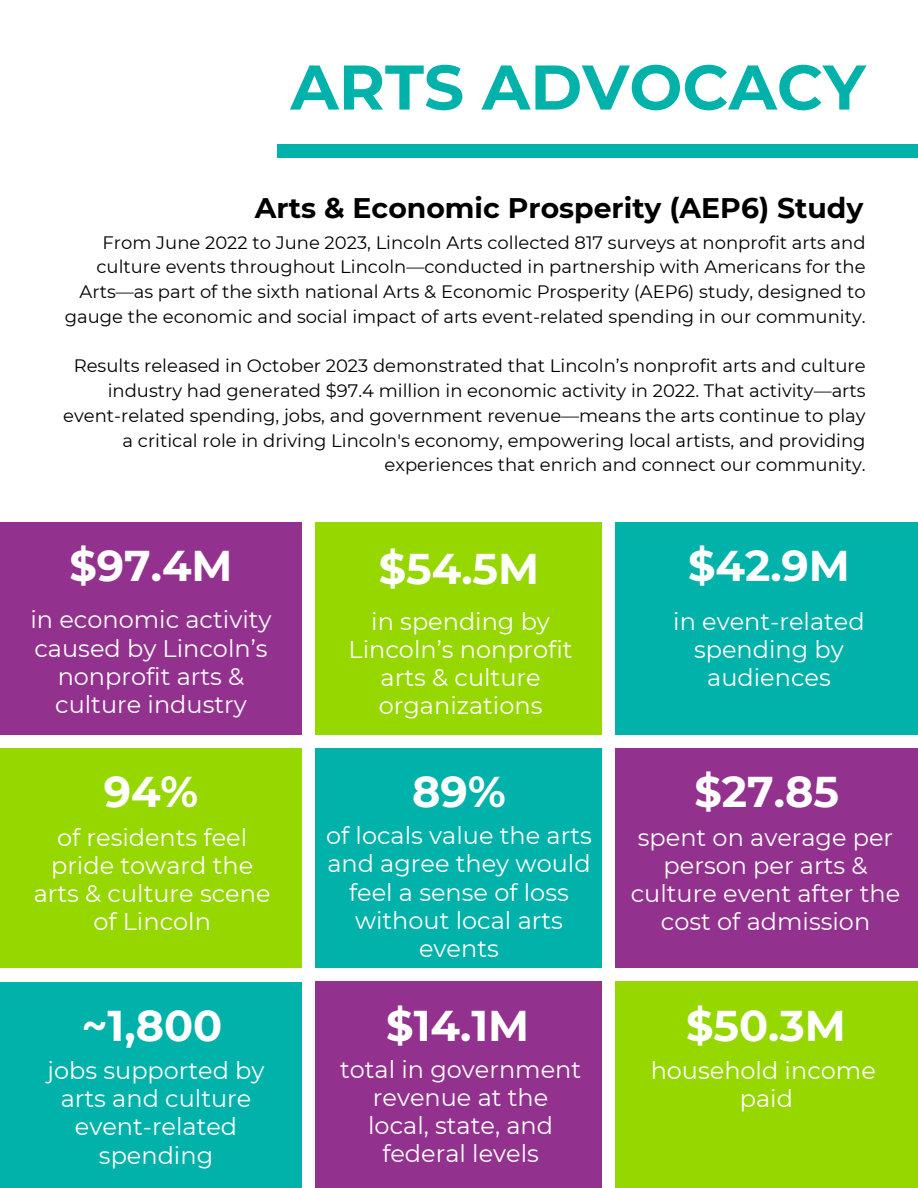
<style>
.page{position:relative;width:918px;height:1188px;background:#fff}
.page>*{position:absolute;margin:0;border:0;box-sizing:border-box;transform-origin:0 0}
.t1{font:700 63px "Montserrat";color:#00b2a9}
.t2{font:700 42.9px "Montserrat";color:#fff}
.t3{font:700 33.45px "Montserrat";color:#fff}
.t4{font:700 28.35px "Montserrat";color:#000}
.t5{font:24px/28.2px "Montserrat";color:#fff;text-align:center}
.t6{font:18px/24.8px "Montserrat";color:#000;text-align:right}
</style>
<div class="page">
<div style="left:277px;top:144px;width:641px;height:14px;background:#00b2a9"></div>
<div style="left:0;top:741px;width:305px;height:229px;background:#97d700"></div>
<div style="left:0;top:515px;width:305px;height:220px;background:#93328e"></div>
<div style="left:0;top:969px;width:305px;height:219px;background:#00b2a9"></div>
<div style="left:0;top:969px;width:304px;height:13px;background:#fff"></div>
<div style="left:307px;top:741px;width:302px;height:227px;background:#00b2a9"></div>
<div style="left:307px;top:514px;width:302px;height:227px;background:#97d700"></div>
<div style="left:307px;top:968px;width:302px;height:220px;background:#93328e"></div>
<div style="left:613px;top:741px;width:305px;height:234px;background:#93328e"></div>
<div style="left:613px;top:514px;width:305px;height:227px;background:#00b2a9"></div>
<div style="left:0;top:509px;width:918px;height:13px;background:#fff"></div>
<div style="left:0;top:735px;width:918px;height:13px;background:#fff"></div>
<div style="left:607px;top:975px;width:311px;height:213px;background:#97d700"></div>
<div style="left:302px;top:509px;width:13px;height:679px;background:#fff"></div>
<div style="left:602px;top:471px;width:13px;height:527px;background:#fff"></div>
<div style="left:0;top:968px;width:918px;height:13px;background:#fff"></div>
<div style="left:602px;top:968px;width:13px;height:220px;background:#fff"></div>
<h1 class="t1" style="left:290px;top:49px;width:577px">ARTS ADVOCACY</h1>
<h5 class="t4" style="left:255px;top:191px;width:610px">Arts &amp; Economic Prosperity (AEP6) Study</h5>
<h2 class="t6" style="left:65px;top:230px;width:802px">From June 2022 to June 2023, Lincoln Arts collected 817 surveys at nonprofit arts and culture events throughout Lincoln—conducted in partnership with Americans for the Arts—as part of the sixth national Arts &amp; Economic Prosperity (AEP6) study, designed to gauge the economic and social impact of arts event-related spending in our community.</h2>
<h6 class="t6" style="left:63px;top:353px;width:804px">Results released in October 2023 demonstrated that Lincoln’s nonprofit arts and culture industry had generated $97.4 million in economic activity in 2022. That activity—arts event-related spending, jobs, and government revenue—means the arts continue to play a critical role in driving Lincoln's economy, empowering local artists, and providing experiences that enrich and connect our community.</h6>
<h6 class="t2" style="left:69px;top:540px;width:165px">$97.4M</h6>
<h3 class="t5" style="left:30px;top:606px;width:243px">in economic activity caused by Lincoln’s nonprofit arts &amp; culture industry</h3>
<h6 class="t2" style="left:104px;top:765px;width:96px">94%</h6>
<h2 class="t5" style="left:34px;top:823px;width:238px">of residents feel pride toward the arts &amp; culture scene of Lincoln</h2>
<h6 class="t2" style="left:82px;top:1000px;width:142px">~1,800</h6>
<p class="t3" style="left:220px;top:1050px;width:52px">9%</p>
<h2 class="t5" style="left:48px;top:1056px;width:219px">jobs supported by arts and culture event-related spending</h2>
<h6 class="t2" style="left:379px;top:543px;width:162px">$54.5M</h6>
<h3 class="t5" style="left:349px;top:607px;width:225px">in spending by<br>Lincoln’s nonprofit arts &amp; culture organizations</h3>
<h6 class="t2" style="left:412px;top:765px;width:95px">89%</h6>
<h3 class="t5" style="left:326px;top:822px;width:267px">of locals value the arts and agree they would feel a sense of loss without local arts events</h3>
<h2 class="t2" style="left:386px;top:1000px;width:144px">$14.1M</h2>
<h6 class="t5" style="left:340px;top:1055px;width:243px">total in government revenue at the local, state, and federal levels</h6>
<h4 class="t2" style="left:688px;top:540px;width:163px">$42.9M</h4>
<h6 class="t5" style="left:673px;top:607px;width:193px">in event-related spending by audiences</h6>
<h6 class="t2" style="left:694px;top:765px;width:146px">$27.85</h6>
<h2 class="t5" style="left:631px;top:823px;width:271px">spent on average per person per arts &amp; culture event after the cost of admission</h2>
<h4 class="t2" style="left:686px;top:1000px;width:161px">$50.3M</h4>
<h3 class="t5" style="left:651px;top:1056px;width:227px">household income paid</h3>
</div>
